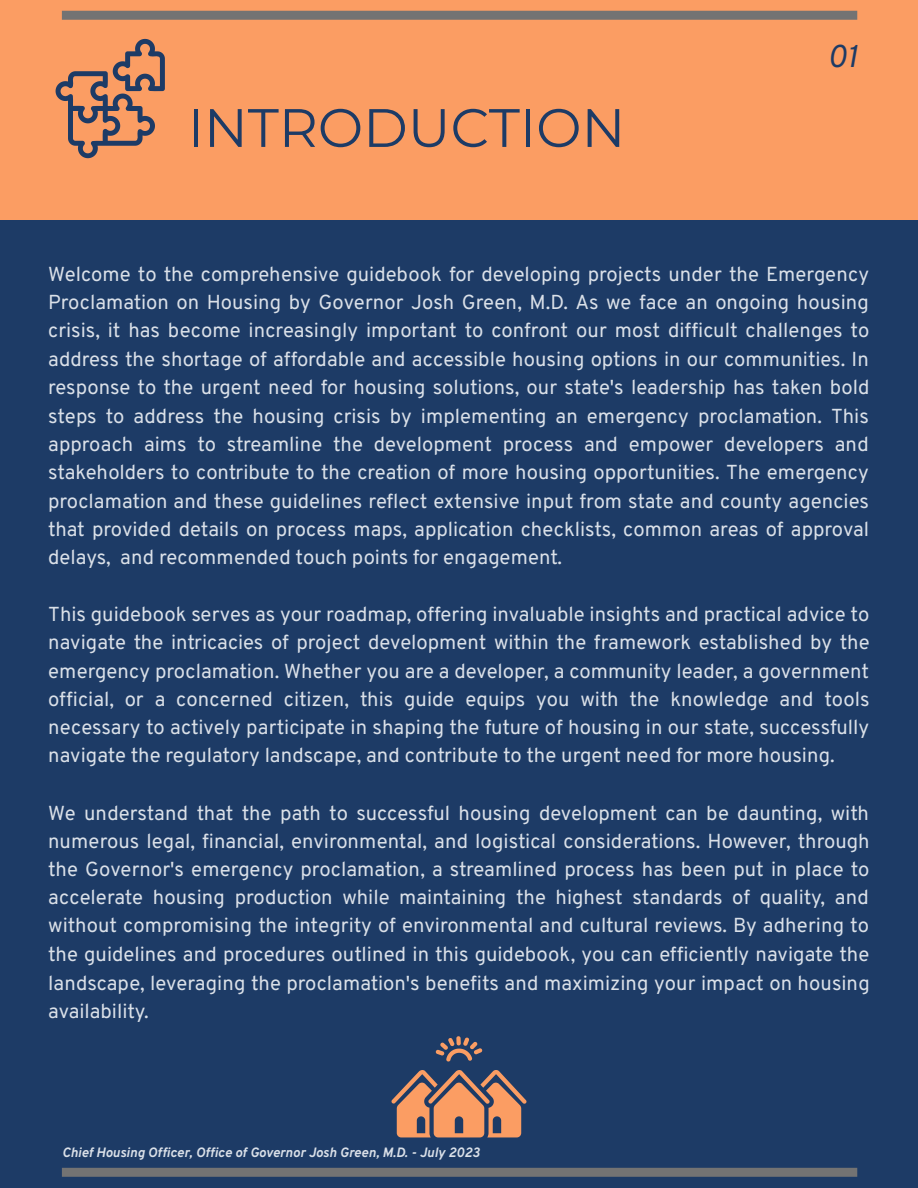
<style>
.page{position:relative;width:918px;height:1188px;background:#1d3b66}
.page>*{position:absolute;margin:0;border:0;box-sizing:border-box;transform-origin:0 0}
.t1{font:54px "Montserrat";color:#1d3b66}
.t2{font:italic 31.5px "Overpass";color:#1d3b66}
.t3{font:20.25px/28.3px "Overpass";color:#dae0e8;text-align:justify}
.t4{font:italic 700 13.5px "Overpass";color:#dae0e8}
</style>
<div class="page">
<div style="left:0;top:0;width:918px;height:220px;background:#fb9d63"></div>
<div style="left:62px;top:1168px;width:795px;height:9px;background:#737373"></div>
<div style="left:62px;top:11px;width:795px;height:9px;background:#737373"></div>
<svg style="left:392px;top:1036px;width:135px;height:101px"></svg>
<svg style="left:56px;top:39px;width:109px;height:119px"></svg>
<p class="t1" style="left:188px;top:95px;width:439px">INTRODUCTION</p>
<h2 class="t2" style="left:828px;top:39px;width:31px">01</h2>
<p class="t3" style="left:48px;top:262px;width:822px">Welcome to the comprehensive guidebook for developing projects under the Emergency</p>
<p class="t3" style="left:48px;top:290px;width:823px;line-height:28.1px">Proclamation on Housing by Governor Josh Green, M.D. As we face an ongoing housing crisis, it has become increasingly important to confront our most difficult challenges to</p>
<p class="t3" style="left:48px;top:347px;width:822px">address the shortage of affordable and accessible housing options in our communities. In</p>
<p class="t3" style="left:48px;top:375px;width:823px">response to the urgent need for housing solutions, our state's leadership has taken bold</p>
<p class="t3" style="left:48px;top:403px;width:822px">steps to address the housing crisis by implementing an emergency proclamation. This</p>
<p class="t3" style="left:48px;top:431px;width:822px;line-height:28.7px">approach aims to streamline the development process and empower developers and stakeholders to contribute to the creation of more housing opportunities. The emergency proclamation and these guidelines reflect extensive input from state and county agencies</p>
<p class="t3" style="left:48px;top:517px;width:822px;line-height:28.1px">that provided details on process maps, application checklists, common areas of approval delays, and recommended touch points for engagement.</p>
<p class="t3" style="left:48px;top:601px;width:823px">This guidebook serves as your roadmap, offering invaluable insights and practical advice to</p>
<p class="t3" style="left:48px;top:629px;width:823px">navigate the intricacies of project development within the framework established by the emergency proclamation. Whether you are a developer, a community leader, a government official, or a concerned citizen, this guide equips you with the knowledge and tools necessary to actively participate in shaping the future of housing in our state, successfully navigate the regulatory landscape, and contribute to the urgent need for more housing.</p>
<p class="t3" style="left:48px;top:800px;width:823px">We understand that the path to successful housing development can be daunting, with numerous legal, financial, environmental, and logistical considerations. However, through the Governor's emergency proclamation, a streamlined process has been put in place to accelerate housing production while maintaining the highest standards of quality, and without compromising the integrity of environmental and cultural reviews. By adhering to the guidelines and procedures outlined in this guidebook, you can efficiently navigate the landscape, leveraging the proclamation's benefits and maximizing your impact on housing availability.</p>
<p class="t4" style="left:62px;top:1145px;width:419px">Chief Housing Officer, Office of Governor Josh Green, M.D. - July 2023</p>
</div>
